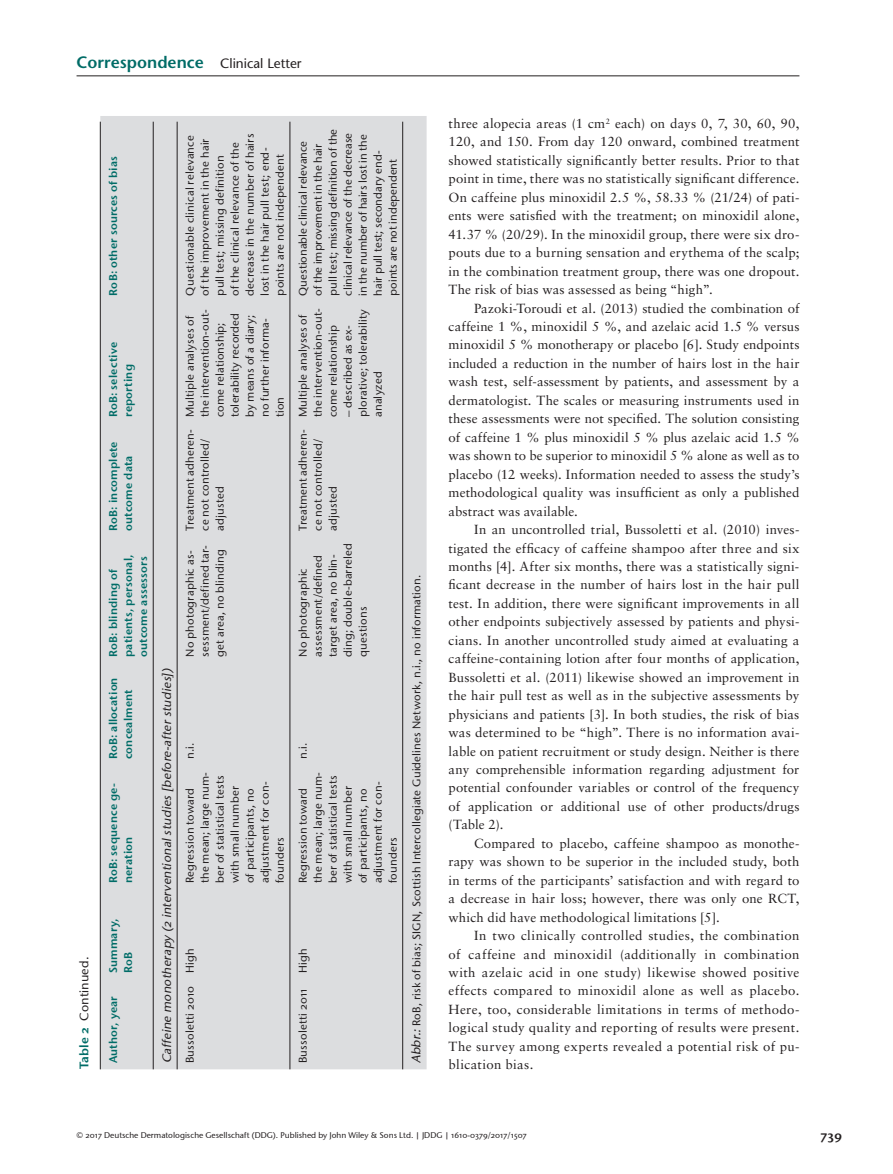
<style>
.page{position:relative;width:893px;height:1174px;background:#fff}
.page>*{position:absolute;margin:0;border:0;box-sizing:border-box;transform-origin:0 0}
.t1{font:600 16.5px "Stone Sans";color:#006c67}
.t2{font:13.2px/18.5px "Sabon";letter-spacing:.015em;color:#231f20;text-align:justify}
.t3{font:13.2px "Stone Sans Sem OSITCTT Semi";color:#231f20}
.t4{font:italic 12.45px "Stone Sans OSITCTT Medium";color:#231f20}
.t5{font:12.45px "Stone Sans OSITCTT Medium";letter-spacing:.01em;color:#231f20}
.t6{font:11.25px/15px "Stone Sans OSITCTT Medium";letter-spacing:.015em;color:#231f20}
.t7{font:11.25px/15px "Stone Sans Sem OSITCTT Semi";letter-spacing:.015em;color:#006c67}
.t8{font:8.25px "Stone Sans OSITCTT Medium";color:#231f20}
.s1{font-weight:400;font-size:13.5px;color:#231f20}
.s2{font-family:"Stone Sans Sem OSITCTT Semi";color:#006c67}
.s3{font-style:italic;font-size:12.45px}
</style>
<div class="page">
<hr style="left:77px;top:76px;width:722px;height:1px;background:#231f20">
<div style="left:100px;top:116px;width:327px;height:953px;background:#dcdddf"></div>
<hr style="left:177px;top:122px;width:1px;height:947px;background:#231f20">
<hr style="left:290px;top:122px;width:1px;height:947px;background:#231f20">
<hr style="left:402px;top:122px;width:1px;height:947px;background:#231f20">
<hr style="left:100px;top:122px;width:1px;height:947px;background:#231f20">
<hr style="left:153px;top:122px;width:1px;height:947px;background:#231f20">
<p class="t1" style="left:77px;top:55px;width:227px">Correspondence <span class="s1">Clinical Letter</span></p>
<p class="t5" style="left:77px;top:1069px;width:114px;rotate:-90deg"><span class="s2">Table 2</span> Continued.</p>
<p class="t7" style="left:106px;top:295px;width:141px;rotate:-90deg">RoB: other sources of bias</p>
<p class="t7" style="left:106px;top:417px;width:77px;rotate:-90deg">RoB: selective reporting</p>
<p class="t7" style="left:106px;top:531px;width:91px;rotate:-90deg">RoB: incomplete outcome data</p>
<p class="t7" style="left:106px;top:657px;width:104px;rotate:-90deg">RoB: blinding of patients, personal, outcome assessors</p>
<p class="t7" style="left:106px;top:759px;width:83px;rotate:-90deg">RoB: allocation concealment</p>
<p class="t7" style="left:106px;top:883px;width:101px;rotate:-90deg">RoB: sequence ge&shy;neration</p>
<p class="t7" style="left:106px;top:973px;width:56px;rotate:-90deg">Summary,<br>RoB</p>
<p class="t7" style="left:106px;top:1063px;width:69px;rotate:-90deg">Author, year</p>
<p class="t4" style="left:159px;top:1063px;width:398px;rotate:-90deg">Caffeine monotherapy (2 interventionalstudies [before-afterstudies])</p>
<p class="t6" style="left:182px;top:295px;width:163px;rotate:-90deg">Questionable clinical relevance of the improvement in the hair pull test; missing definition<br>of the clinical relevance of the decrease in the number of hairs lost in the hair pull test; end&shy;points are not independent</p>
<p class="t6" style="left:182px;top:417px;width:109px;rotate:-90deg">Multiple analyses of the intervention-out&shy;come relationship; tolerability recorded by means of a diary; no further informa&shy;tion</p>
<p class="t6" style="left:182px;top:531px;width:103px;rotate:-90deg">Treatment adheren&shy;ce not controlled/ adjusted</p>
<p class="t6" style="left:182px;top:657px;width:113px;rotate:-90deg">No photographic as&shy;sessment/defined tar&shy;get area, no blinding</p>
<p class="t6" style="left:182px;top:759px;width:18px;rotate:-90deg">n.i.</p>
<p class="t6" style="left:182px;top:883px;width:113px;rotate:-90deg">Regression toward the mean; large num&shy;ber of statistical tests with small number<br>of participants, no adjustment for con&shy;founders</p>
<p class="t6" style="left:182px;top:1063px;width:116px;rotate:-90deg">Bussoletti 2010 High</p>
<p class="t6" style="left:295px;top:295px;width:168px;rotate:-90deg">Questionable clinical relevance of the improvement in the hair pull test; missing definition of the clinical relevance of the decrease in the number of hairs lost in the hair pull test; secondary end&shy;points are not independent</p>
<p class="t6" style="left:295px;top:417px;width:110px;rotate:-90deg">Multiple analyses of the intervention-out&shy;come relationship</p>
<p class="t6" style="left:340px;top:417px;width:109px;rotate:-90deg">– described as ex&shy;plorative ; tolerability analyzed</p>
<p class="t6" style="left:295px;top:531px;width:103px;rotate:-90deg">Treatment adheren&shy;ce not controlled/ adjusted</p>
<p class="t6" style="left:295px;top:657px;width:115px;rotate:-90deg">No photographic assessment/defined target area, no blin&shy;ding; double-barreled questions</p>
<p class="t6" style="left:295px;top:759px;width:18px;rotate:-90deg">n.i.</p>
<p class="t6" style="left:295px;top:883px;width:113px;rotate:-90deg">Regression toward the mean; large num&shy;ber of statistical tests with small number<br>of participants, no adjustment for con&shy;founders</p>
<p class="t6" style="left:295px;top:973px;width:26px;rotate:-90deg">High</p>
<p class="t6" style="left:295px;top:1063px;width:76px;rotate:-90deg">Bussoletti 2011</p>
<p class="t6" style="left:409px;top:1063px;width:490px;rotate:-90deg"><span class="s3">Abbr.:</span>RoB, risk of bias; SIGN, Scottish Intercollegiate Guidelines Network, n.i., no information.</p>
<p class="t2" style="left:449px;top:115px;width:352px">three alopecia areas (1 cm <sup>2</sup> each) on days 0, 7, 30, 60, 90, 120, and 150. From day 120 onward, combined treatment showed statistically significantly better results. Prior to that point in time, there was no statistically significant difference.<br>On caffeine plus minoxidil 2.5 %, 58.33 % (21/24) of pati&shy;ents were satisfied with the treatment; on minoxidil alone, 41.37 % (20/29). In the minoxidil group, there were six dro&shy;pouts due to a burning sensation and erythema of the scalp; in the combination treatment group, there was one dropout.<br>The risk of bias was assessed as being “high”.</p>
<p class="t2" style="left:449px;top:300px;width:352px;text-indent:26px">Pazoki-Toroudi et al. (2013) studied the combination of caffeine 1 %, minoxidil 5 %, and azelaic acid 1.5 % versus minoxidil 5 % monotherapy or placebo [ 6 ] . Study endpoints included a reduction in the number of hairs lost in the hair wash test, self-assessment by patients, and assessment by a dermatologist. The scales or measuring instruments used in these assessments were not specified. The solution consisting of caffeine 1 % plus minoxidil 5 % plus azelaic acid 1.5 % was shown to be superior to minoxidil 5 % alone as well as to placebo (12 weeks). Information needed to assess the study’s methodological quality was insufficient as only a published abstract was available.</p>
<p class="t2" style="left:449px;top:521px;width:352px;text-indent:26px">In an uncontrolled trial, Bussoletti et al. (2010) inves&shy;tigated the efficacy of caffeine shampoo after three and six months [ 4 ] . After six months, there was a statistically signi&shy;ficant decrease in the number of hairs lost in the hair pull test. In addition, there were significant improvements in all other endpoints subjectively assessed by patients and physi&shy;cians. In another uncontrolled study aimed at evaluating a caffeine-containing lotion after four months of application, Bussoletti et al. (2011) likewise showed an improvement in the hair pull test as well as in the subjective assessments by physicians and patients [ 3 ] . In both studies, the risk of bias was determined to be “high”. There is no information avai&shy;lable on patient recruitment or study design. Neither is there any comprehensible information regarding adjustment for potential confounder variables or control of the frequency of application or additional use of other products/drugs (Table 2 ).</p>
<p class="t2" style="left:449px;top:835px;width:352px;text-indent:26px">Compared to placebo, caffeine shampoo as monothe&shy;rapy was shown to be superior in the included study, both in terms of the participants’ satisfaction and with regard to a decrease in hair loss; however, there was only one RCT, which did have methodological limitations [ 5 ] .</p>
<p class="t2" style="left:449px;top:927px;width:352px;text-indent:26px">In two clinically controlled studies, the combination of caffeine and minoxidil (additionally in combination with azelaic acid in one study) likewise showed positive effects compared to minoxidil alone as well as placebo.<br>Here, too, considerable limitations in terms of methodo&shy;logical study quality and reporting of results were present.<br>The survey among experts revealed a potential risk of pu&shy;blication bias.</p>
<p class="t8" style="left:77px;top:1130px;width:452px">© 2017 Deutsche Dermatologische Gesellschaft (DDG). Published by John Wiley &amp; Sons Ltd. | JDDG | 1610-0379/2017/1507</p>
<p class="t3" style="left:821px;top:1126px;width:23px">739</p>
</div>
